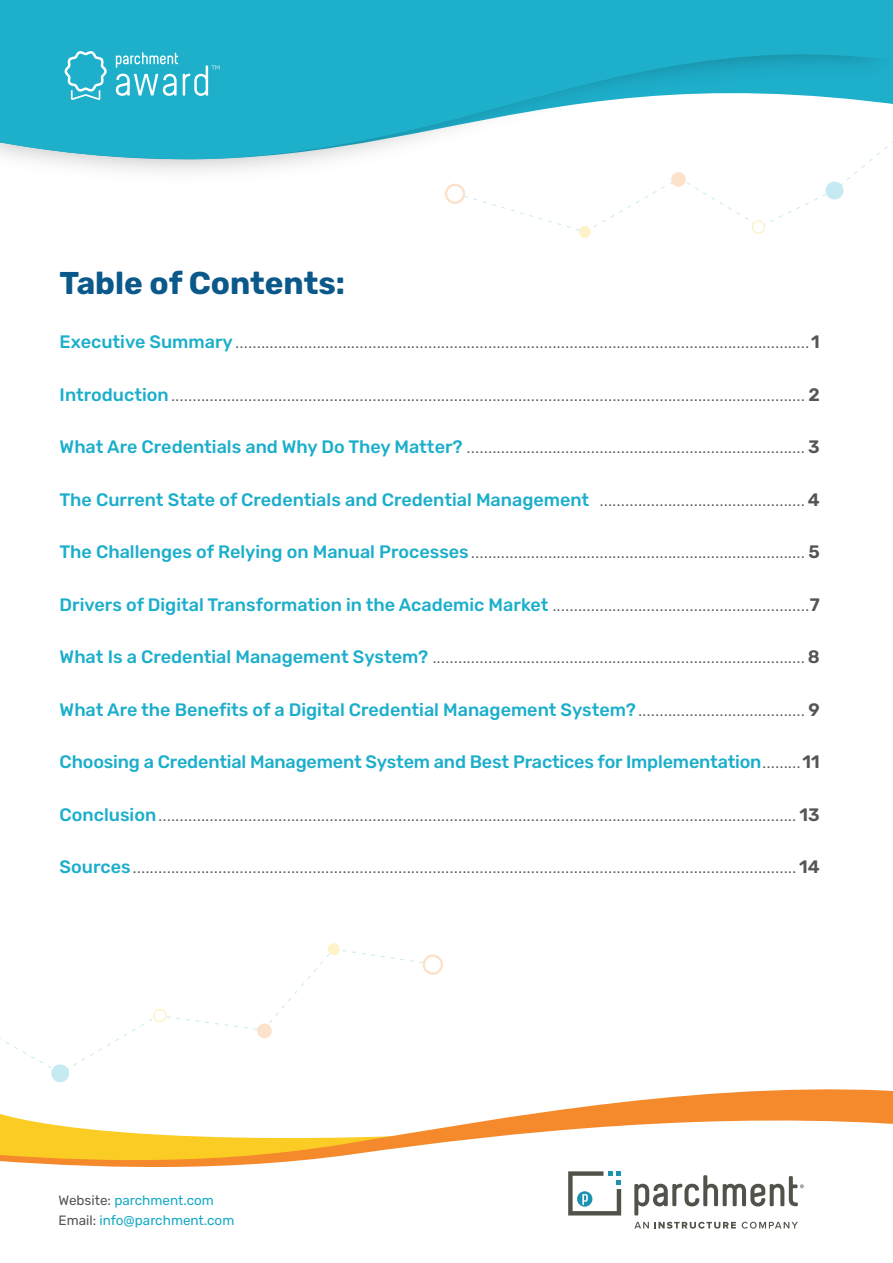
<style>
.page{position:relative;width:893px;height:1263px;background:#fff}
.page>*{position:absolute;margin:0;border:0;box-sizing:border-box;transform-origin:0 0}
.t1{font:700 31.5px "Rubik";color:#0b588a}
.t2{font:300 18px "Rubik";color:#545554}
.t3{font:500 18px "Rubik";letter-spacing:-.005em;color:#1baecb}
.t4{font:13.5px/19.5px "Rubik";color:#17aac6}
.s1{font-weight:500;color:#1baecb}
.s2{font-weight:600}
.s3{font-weight:300;color:#545554}
.s4{font-weight:600;color:#545554}
.s5{color:#545554}
</style>
<div class="page">
<svg style="left:0;top:1082px;width:893px;height:85px"></svg>
<svg style="left:0;top:0;width:893px;height:160px;background:#3cb8d0"></svg>
<svg style="left:65px;top:51px;width:42px;height:49px;background:#49bed5"></svg>
<svg style="left:116px;top:52px;width:103px;height:44px;background:#4ec0d6"></svg>
<svg style="left:0;top:950px;width:421px;height:118px"></svg>
<svg style="left:50px;top:1063px;width:20px;height:19px"></svg>
<svg style="left:256px;top:1022px;width:17px;height:17px"></svg>
<svg style="left:327px;top:943px;width:13px;height:13px"></svg>
<svg style="left:421px;top:954px;width:22px;height:21px"></svg>
<svg style="left:152px;top:1007px;width:17px;height:17px"></svg>
<svg style="left:454px;top:130px;width:439px;height:103px"></svg>
<svg style="left:825px;top:181px;width:19px;height:19px"></svg>
<div style="left:671px;top:172px;width:15px;height:15px;background:#fce2ca;border-radius:50%"></div>
<div style="left:579px;top:226px;width:12px;height:12px;background:#fef2c8;border-radius:50%"></div>
<div style="left:446px;top:185px;width:18px;height:18px;background:#fff;border-radius:50%"></div>
<div style="left:445px;top:183px;width:20px;height:21px;border:2px solid #f58a2c;border-radius:50%"></div>
<svg style="left:752px;top:221px;width:13px;height:12px"></svg>
<div style="left:751px;top:220px;width:14px;height:14px;border:1px solid #fbcd24;border-radius:50%"></div>
<svg style="left:634px;top:1175px;width:170px;height:40px"></svg>
<svg style="left:568px;top:1171px;width:53px;height:44px"></svg>
<svg style="left:634px;top:1222px;width:102px;height:6px"></svg>
<svg style="left:742px;top:1222px;width:56px;height:6px"></svg>
<h1 class="t1" style="left:60px;top:265px;width:287px">Table of Contents:</h1>
<p class="t2" style="left:60px;top:332px;width:762px"><span class="s1">Executive Summary</span>......................................................................................................................................<span class="s2">1</span></p>
<p class="t2" style="left:60px;top:384px;width:762px"><span class="s1">Introduction</span>.................................................................................................................................................... <span class="s2">2</span></p>
<p class="t2" style="left:60px;top:437px;width:762px"><span class="s1">What Are Credentials and Why Do They Matter?</span> ............................................................................... <span class="s2">3</span></p>
<p class="t3" style="left:60px;top:489px;width:762px">The Current State of Credentials and Credential Management <span class="s3">................................................</span><span class="s4">4</span></p>
<p class="t2" style="left:60px;top:542px;width:762px"><span class="s1">The Challenges of Relying on Manual Processes</span>.............................................................................. <span class="s2">5</span></p>
<p class="t2" style="left:60px;top:594px;width:762px"><span class="s1">Drivers of Digital Transformation in the Academic Market</span> ............................................................<span class="s2">7</span></p>
<p class="t2" style="left:60px;top:647px;width:762px"><span class="s1">What Is a Credential Management System?</span> .......................................................................................<span class="s2">8</span></p>
<p class="t3" style="left:60px;top:699px;width:762px">What Are the Benefits of a Digital Credential Management System?<span class="s3">.......................................</span> <span class="s4">9</span></p>
<p class="t3" style="left:60px;top:752px;width:762px">Choosing a Credential Management System and Best Practices for Implementation<span class="s3">.........</span><span class="s4">11</span></p>
<p class="t2" style="left:60px;top:804px;width:762px"><span class="s1">Conclusion</span>..................................................................................................................................................... <span class="s2">13</span></p>
<p class="t2" style="left:60px;top:857px;width:762px"><span class="s1">Sources</span>........................................................................................................................................................... <span class="s2">14</span></p>
<p class="t4" style="left:58px;top:1191px;width:177px"><span class="s5">Website:</span> parchment.com<br><span class="s5">Email:</span> info@parchment.com</p>
</div>
